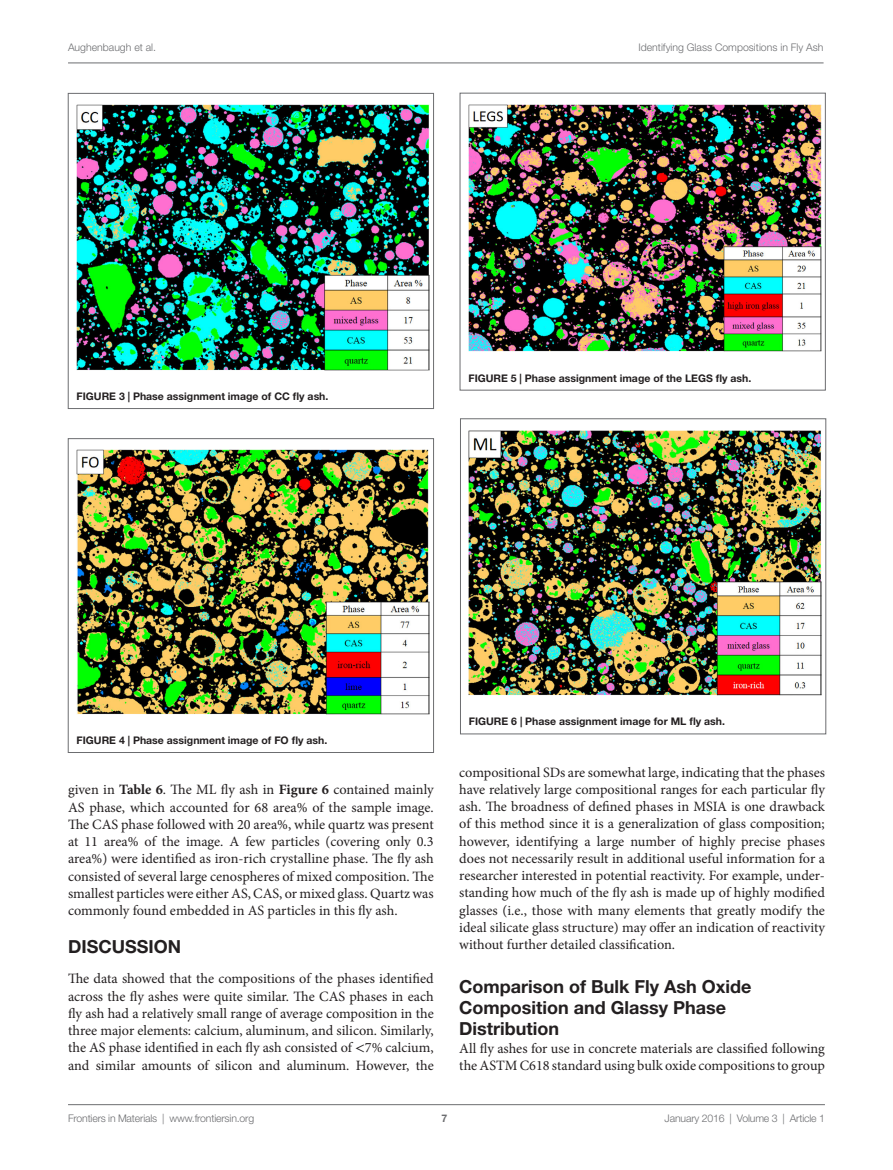
<style>
.page{position:relative;width:893px;height:1170px;background:#fff}
.page>*{position:absolute;margin:0;border:0;box-sizing:border-box;transform-origin:0 0}
.t1{font:700 18px/21px "Helvetica Neue LT Std";color:#231f20}
.t2{font:14.25px/17.2px "Minion Pro";color:#231f20;text-align:justify}
.t3{font:700 10.5px "Helvetica Neue LT Std";color:#231f20}
.t4{font:300 10.5px "Helvetica Neue LT Std";letter-spacing:-.015em;color:#6c6d70}
.t5{font:700 10.5px "Helvetica Neue LT Std";color:#6c6d70}
.s1{font-weight:700}
.s2{font-family:"STIX General"}
</style>
<div class="page">
<img style="left:77px;top:450px;width:353px;height:264px">
<div style="left:68px;top:438px;width:366px;height:314px;border:1px solid #6c6d70"></div>
<img style="left:77px;top:105px;width:353px;height:265px">
<div style="left:68px;top:93px;width:366px;height:315px;border:1px solid #6c6d70"></div>
<img style="left:468px;top:104px;width:353px;height:247px">
<img style="left:469px;top:430px;width:353px;height:265px">
<div style="left:460px;top:418px;width:366px;height:316px;border:1px solid #6c6d70"></div>
<hr style="left:68px;top:1104px;width:757px;height:1px;background:#6c6d70">
<hr style="left:68px;top:63px;width:756px;height:1px;background:#6c6d70">
<p class="t4" style="left:68px;top:41px;width:90px">Aughenbaugh et al.</p>
<p class="t4" style="left:638px;top:41px;width:187px">Identifying Glass Compositions in Fly Ash</p>
<p class="t3" style="left:77px;top:390px;width:253px">FIG URE 3 | Phase assignment image of CC fly ash.</p>
<p class="t3" style="left:468px;top:371px;width:225px">FIG URE 5 | Phase assignment image of the LEGS</p>
<p class="t3" style="left:716px;top:371px;width:37px">fly ash.</p>
<p class="t3" style="left:77px;top:733px;width:252px">FIG URE 4 | Phase assignment image of FO fly ash.</p>
<p class="t2" style="left:68px;top:781px;width:367px">given in <span class="s1">Table 6</span>. The ML fly ash in <span class="s1">Figure 6</span> contained mainly AS phase, which accounted for 68 area% of the sample image.<br>The CAS phase followed with 20 area%, while quartz was present at 11 area% of the image. A few particles (covering only 0.3 area%) were identified as iron-rich crystalline phase. The fly ash consisted of several large cenospheres of mixed composition. The smallest particles were either AS, CAS, or mixed glass. Quartz was commonly found embedded in AS particles in this fly ash.</p>
<p class="t1" style="left:68px;top:936px;width:112px">DISCUSSION</p>
<p class="t2" style="left:68px;top:970px;width:367px">The data showed that the compositions of the phases identified across the fly ashes were quite similar. The CAS phases in each fly ash had a relatively small range of average composition in the three major elements: calcium, aluminum, and silicon. Similarly, the AS phase identified in each fly ash consisted of <span class="s2">&lt;</span>7% calcium, and similar amounts of silicon and aluminum. However, the</p>
<p class="t3" style="left:469px;top:715px;width:258px">FIG URE 6 | Phase assignment image for ML fly ash.</p>
<p class="t2" style="left:459px;top:763px;width:367px">compositional SDs are somewhat large, indicating that the phases have relatively large compositional ranges for each particular fly ash. The broadness of defined phases in MSIA is one drawback of this method since it is a generalization of glass composition; however, identifying a large number of highly precise phases does not necessarily result in additional useful information for a researcher interested in potential reactivity. For example, under&shy;standing how much of the fly ash is made up of highly modified glasses (i.e., those with many elements that greatly modify the ideal silicate glass structure) may offer an indication of reactivity without further detailed classification.</p>
<p class="t1" style="left:459px;top:976px;width:294px">Comparison of Bulk Fly Ash Oxide<br>Composition and Glassy Phase<br>Distribution</p>
<p class="t2" style="left:459px;top:1039px;width:367px">All fly ashes for use in concrete materials are classified following the ASTM C618 standard using bulk oxide compositions to group</p>
<p class="t4" style="left:68px;top:1111px;width:188px">Frontiers in Materials | www.frontiersin.org</p>
<p class="t5" style="left:441px;top:1111px;width:7px">7</p>
<p class="t4" style="left:665px;top:1111px;width:162px">January 2016 | Volume 3 | Article 1</p>
</div>
